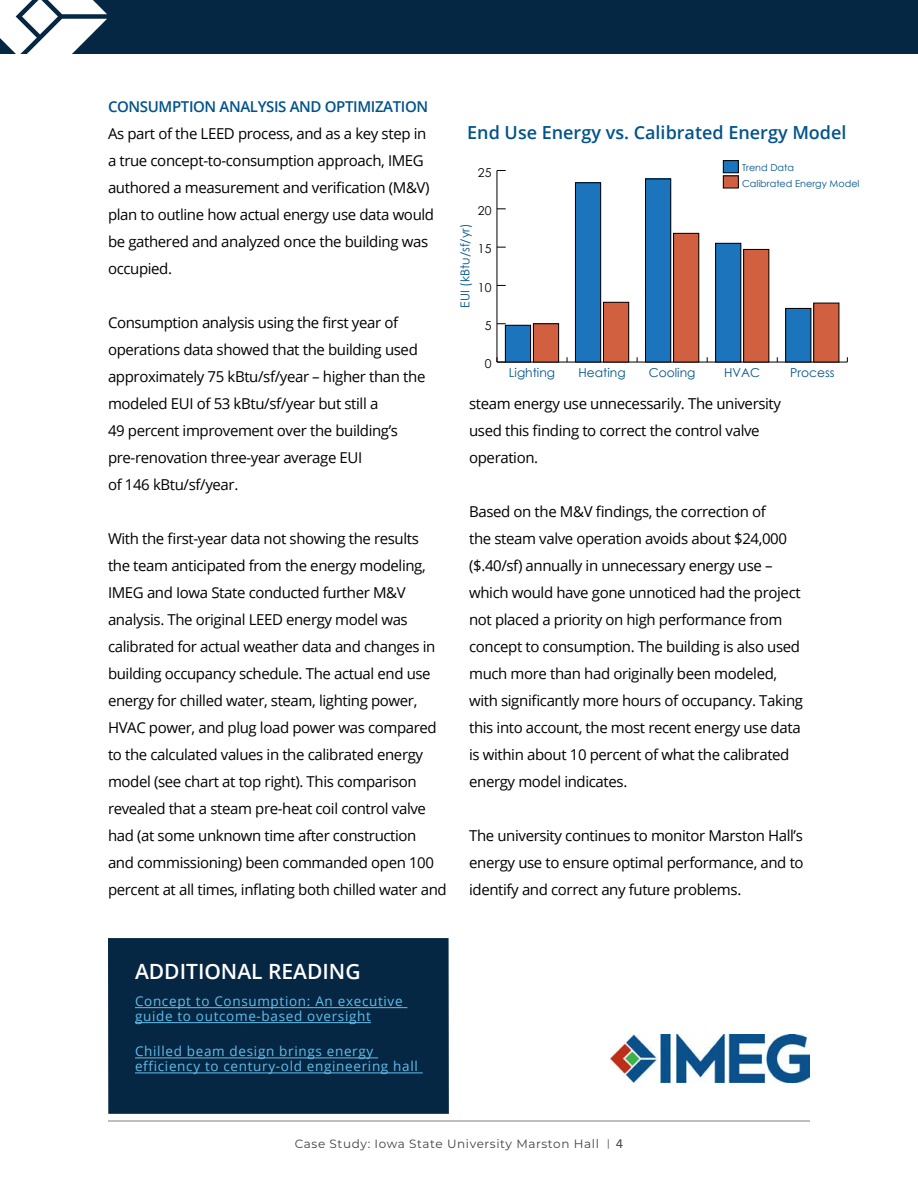
<style>
.page{position:relative;width:918px;height:1188px;background:#fff}
.page>*{position:absolute;margin:0;border:0;box-sizing:border-box;transform-origin:0 0}
.t1{font:600 21px "Open Sans";color:#fff}
.t2{font:600 18px "Open Sans";color:#00538b}
.t3{font:15px/27px "Open Sans";letter-spacing:-.025em;color:#000}
.t4{font:600 15px "Open Sans";letter-spacing:-.025em;color:#00538b}
.t5{font:13.5px/15px "Open Sans";letter-spacing:.05em;color:#62beea}
.t6{font:12.3px "Century Gothic";color:#00538b}
.t7{font:12.3px "Century Gothic";color:#000}
.t8{font:12px "Montserrat";letter-spacing:.05em;color:#414042}
.t9{font:9.6px/15.5px "Century Gothic";color:#00538b}
.s1{font-family:"Trade Gothic Next LT Pro";font-stretch:condensed}
.s2{font-family:"Trade Gothic Next LT Pro"}
</style>
<div class="page">
<div style="left:0;top:0;width:918px;height:54px;background:#062743"></div>
<hr style="left:108px;top:1120px;width:702px;height:2px;background:#bcbec0">
<svg style="left:0;top:0;width:107px;height:54px"></svg>
<hr style="left:497px;top:362px;width:350px;height:1px;background:#000">
<hr style="left:497px;top:171px;width:1px;height:191px;background:#000">
<svg style="left:497px;top:357px;width:9px;height:6px"></svg>
<div style="left:533px;top:324px;width:26px;height:38px;background:#d16041"></div>
<div style="left:533px;top:324px;width:26px;height:38px;border:1px solid #000"></div>
<div style="left:603px;top:302px;width:26px;height:60px;background:#d16041"></div>
<div style="left:603px;top:302px;width:26px;height:60px;border:1px solid #000"></div>
<div style="left:674px;top:233px;width:25px;height:129px;background:#d16041"></div>
<div style="left:673px;top:233px;width:26px;height:129px;border:1px solid #000"></div>
<div style="left:744px;top:249px;width:25px;height:113px;background:#d16041"></div>
<div style="left:814px;top:303px;width:25px;height:59px;background:#d16041"></div>
<div style="left:505px;top:325px;width:26px;height:37px;background:#1c75bc"></div>
<div style="left:505px;top:325px;width:26px;height:37px;border:1px solid #000"></div>
<div style="left:575px;top:183px;width:26px;height:179px;background:#1c75bc"></div>
<div style="left:575px;top:183px;width:26px;height:179px;border:1px solid #000"></div>
<div style="left:646px;top:179px;width:25px;height:183px;background:#1c75bc"></div>
<div style="left:645px;top:179px;width:26px;height:183px;border:1px solid #000"></div>
<div style="left:716px;top:243px;width:25px;height:119px;background:#1c75bc"></div>
<div style="left:786px;top:308px;width:25px;height:54px;background:#1c75bc"></div>
<div style="left:723px;top:161px;width:15px;height:12px;background:#1c75bc"></div>
<div style="left:723px;top:161px;width:15px;height:12px;border:1px solid #000"></div>
<div style="left:723px;top:176px;width:15px;height:12px;background:#d16041"></div>
<div style="left:108px;top:938px;width:341px;height:176px;background:#062743"></div>
<hr style="left:135px;top:1007px;width:272px;height:1px;background:#62beea">
<hr style="left:135px;top:1022px;width:236px;height:1px;background:#62beea">
<hr style="left:135px;top:1058px;width:243px;height:1px;background:#62beea">
<hr style="left:135px;top:1073px;width:288px;height:1px;background:#62beea">
<img style="left:610px;top:1034px;width:200px;height:48px">
<p class="t4" style="left:108px;top:96px;width:322px">CONSUMPTION ANALYSIS AND OPTIMIZATION</p>
<p class="t3" style="left:108px;top:120px;width:328px">As part of the LEED process, and as a key step in a true concept-to-consumption approach, IMEG authored a measurement and verification (M&amp;V) plan to outline how actual energy use data would be gathered and analyzed once the building was occupied.</p>
<p class="t3" style="left:108px;top:309px;width:319px">Consumption analysis using the first year of operations data showed that the building used approximately 75 kBtu/sf/year – higher than the modeled EUI of 53 kBtu/sf/year but still a<br>49 percent improvement over the building’s pre-renovation three-year average EUI<br>of 146 kBtu/sf/year.</p>
<p class="t3" style="left:108px;top:525px;width:340px">With the first-year data not showing the results<br>the team anticipated from the energy modeling, IMEG and Iowa State conducted further M&amp;V analysis. The original LEED energy model was calibrated for actual weather data and changes in building occupancy schedule. The actual end use energy for chilled water, steam, lighting power, HVAC power, and plug load power was compared to the calculated values in the calibrated energy model (see chart at top right). This comparison revealed that a steam pre-heat coil control valve had (at some unknown time after construction<br>and commissioning) been commanded open 100 percent at all times, inflating both chilled water and</p>
<p class="t2" style="left:467px;top:120px;width:381px">End Use Energy vs. Calibrated Energy Model</p>
<p class="t7" style="left:478px;top:164px;width:15px">25</p>
<p class="t7" style="left:478px;top:202px;width:15px">20</p>
<p class="t6" style="left:456px;top:308px;width:86px;rotate:-90deg">EUI (kBtu/sf/yr)</p>
<p class="t7" style="left:478px;top:240px;width:15px">15</p>
<p class="t7" style="left:478px;top:279px;width:15px">10</p>
<p class="t7" style="left:485px;top:317px;width:8px">5</p>
<p class="t7" style="left:485px;top:355px;width:8px">0</p>
<p class="t9" style="left:742px;top:160px;width:119px">Trend Data<br>Calibrated Energy Model</p>
<p class="t6" style="left:509px;top:364px;width:48px">Lighting</p>
<p class="t6" style="left:579px;top:364px;width:49px">Heating</p>
<p class="t6" style="left:649px;top:364px;width:48px">Cooling</p>
<p class="t6" style="left:724px;top:364px;width:38px">HVAC</p>
<p class="t6" style="left:790px;top:364px;width:46px">Process</p>
<p class="t3" style="left:469px;top:390px;width:314px">steam energy use unnecessarily. The university used this finding to correct the control valve operation.</p>
<p class="t3" style="left:469px;top:498px;width:335px">Based on the M&amp;V findings, the correction of<br>the steam valve operation avoids about $24,000 ($.40/sf) annually in unnecessary energy use – which would have gone unnoticed had the project not placed a priority on high performance from concept to consumption. The building is also used much more than had originally been modeled, with significantly more hours of occupancy. Taking this into account, the most recent energy use data is within about 10 percent of what the calibrated energy model indicates.</p>
<p class="t3" style="left:469px;top:822px;width:336px;text-align:justify">The university continues to monitor Marston Hall’s energy use to ensure optimal performance, and to identify and correct any future problems.</p>
<h1 class="t1" style="left:135px;top:957px;width:227px">ADDITIONAL READING</h1>
<p class="t5" style="left:135px;top:993px;width:269px">Concept to Consumption: An executive guide to outcome-based oversight</p>
<p class="t5" style="left:135px;top:1044px;width:284px">Chilled beam design brings energy efficiency to century-old engineering hall</p>
<p class="t8" style="left:295px;top:1135px;width:330px">Case Study: Iowa State University Marston Hall <span class="s1">|</span> <span class="s2">4</span></p>
</div>
